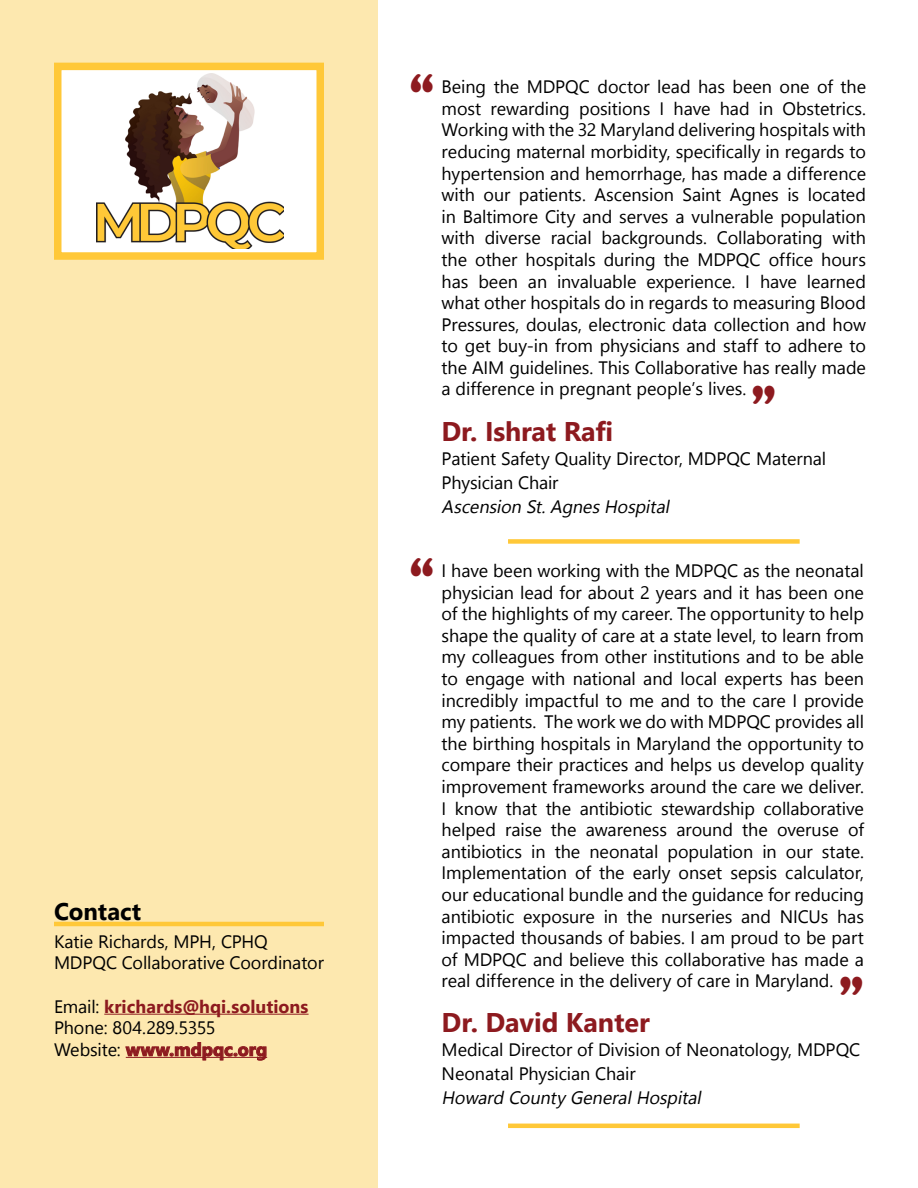
<style>
.page{position:relative;width:918px;height:1188px;background:#fff}
.page>*{position:absolute;margin:0;border:0;box-sizing:border-box;transform-origin:0 0}
.t1{font:900 45px "Cooper";color:#8d1a1f}
.t2{font:700 27px "Nirmala UI";letter-spacing:-.01em;color:#8d1a1f}
.t3{font:700 24px "Nirmala UI";color:#000}
.t4{font:18px/21.6px "Nirmala UI";letter-spacing:-.005em;color:#000}
.t5{font:700 18px/21.6px "Nirmala UI";color:#8d1a1f}
.s1{font-weight:400;color:#000}
.s2{font-style:italic}
</style>
<div class="page">
<div style="left:0;top:0;width:378px;height:1188px;background:#fde8af"></div>
<hr style="left:104px;top:1014px;width:205px;height:1px;background:#8d1a1f">
<hr style="left:126px;top:1057px;width:141px;height:1px;background:#8d1a1f">
<hr style="left:54px;top:922px;width:270px;height:4px;background:#ffc838">
<div style="left:508px;top:539px;width:292px;height:5px;background:#ffc838"></div>
<div style="left:54px;top:63px;width:270px;height:197px;background:#fff;border:8px solid #ffc838"></div>
<img style="left:96px;top:73px;width:188px;height:176px">
<hr style="left:508px;top:1124px;width:292px;height:4px;background:#ffc838">
<p class="t3" style="left:54px;top:891px;width:89px">Contact</p>
<p class="t4" style="left:54px;top:929px;width:272px">Katie Richards, MPH, CPHQ<br>MDPQC Collaborative Coordinator</p>
<p class="t5" style="left:54px;top:995px;width:256px"><span class="s1">Email:</span> krichards@hqi.solutions<br><span class="s1">Phone: 804.289.5355<br>Website:</span> www.mdpqc.org</p>
<p class="t1" style="left:409px;top:63px;width:27px">“</p>
<p class="t4" style="left:442px;top:75px;width:426px;text-align:justify">Being the MDPQC doctor lead has been one of the most rewarding positions I have had in Obstetrics.<br>Working with the 32 Maryland delivering hospitals with reducing maternal morbidity, specifically in regards to hypertension and hemorrhage, has made a difference with our patients. Ascension Saint Agnes is located in Baltimore City and serves a vulnerable population with diverse racial backgrounds. Collaborating with the other hospitals during the MDPQC office hours has been an invaluable experience. I have learned what other hospitals do in regards to measuring Blood Pressures, doulas, electronic data collection and how to get buy-in from physicians and staff to adhere to the AIM guidelines. This Collaborative has really made</p>
<p class="t1" style="left:777px;top:414px;width:27px;rotate:-180deg">“</p>
<p class="t4" style="left:441px;top:377px;width:307px">a difference in pregnant people’s lives.</p>
<p class="t2" style="left:441px;top:410px;width:173px">Dr. Ishrat Rafi</p>
<p class="t4" style="left:442px;top:446px;width:386px;line-height:24px">Patient Safety Quality Director, MDPQC Maternal<br>Physician Chair<br><span class="s2">Ascension St.AgnesHospital</span></p>
<p class="t1" style="left:409px;top:547px;width:27px">“</p>
<p class="t4" style="left:442px;top:559px;width:424px;text-align:justify">I have been working with the MDPQC as the neonatal physician lead for about 2 years and it has been one of the highlights of my career. The opportunity to help shape the quality of care at a state level, to learn from my colleagues from other institutions and to be able to engage with national and local experts has been incredibly impactful to me and to the care I provide my patients. The work we do with MDPQC provides all the birthing hospitals in Maryland the opportunity to compare their practices and helps us develop quality improvement frameworks around the care we deliver.<br>I know that the antibiotic stewardship collaborative helped raise the awareness around the overuse of antibiotics in the neonatal population in our state.<br>Implementation of the early onset sepsis calculator, our educational bundle and the guidance for reducing antibiotic exposure in the nurseries and NICUs has impacted thousands of babies. I am proud to be part of MDPQC and believe this collaborative has made a real difference in the delivery of care in Maryland.</p>
<p class="t1" style="left:864px;top:1006px;width:27px;rotate:-180deg">“</p>
<p class="t2" style="left:442px;top:1001px;width:210px">Dr. David Kanter</p>
<p class="t4" style="left:442px;top:1037px;width:420px;line-height:24px">Medical Director of Division of Neonatology, MDPQC<br>Neonatal Physician Chair<br><span class="s2">Howard CountyGeneralHospital</span></p>
</div>
